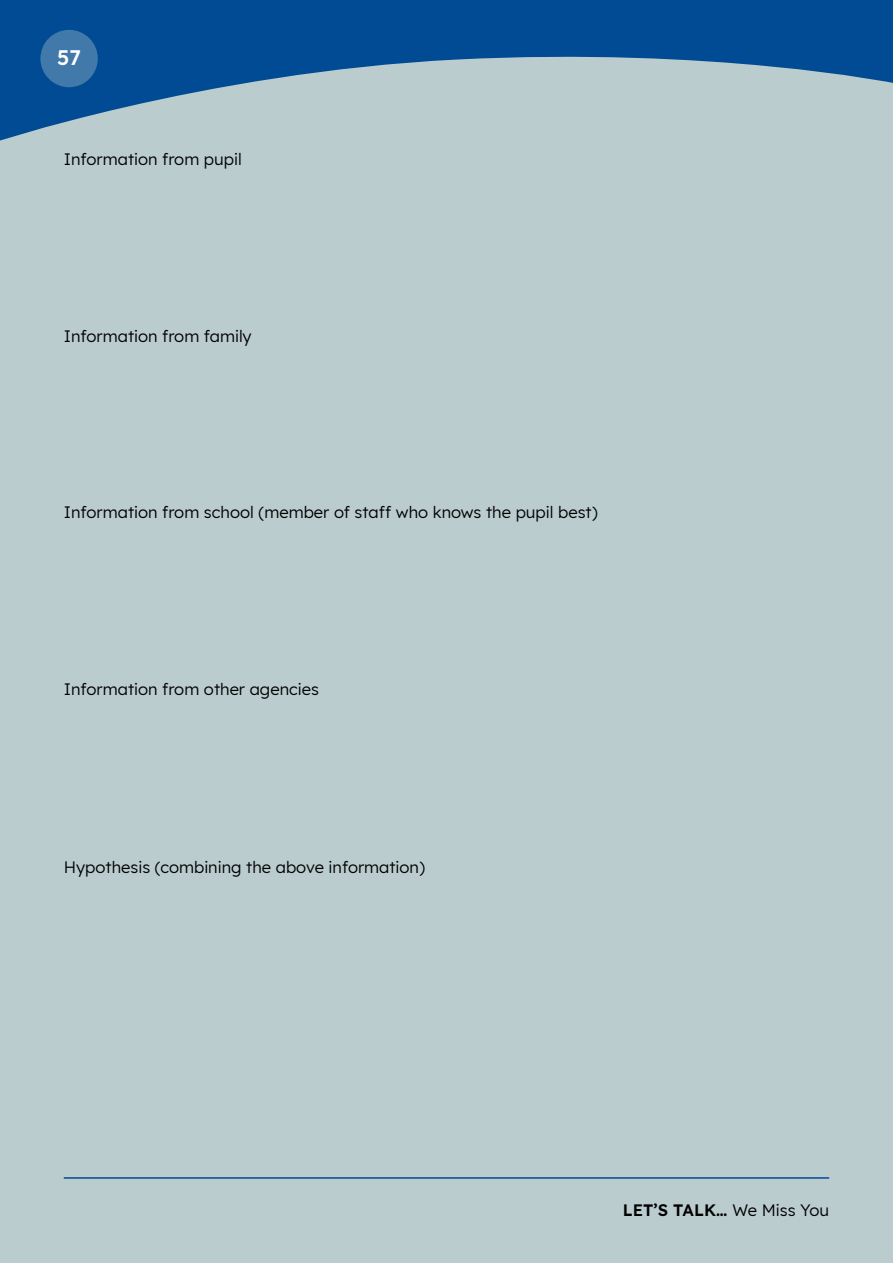
<style>
.page{position:relative;width:893px;height:1263px;background:#bbcccf}
.page>*{position:absolute;margin:0;border:0;box-sizing:border-box;transform-origin:0 0}
.t1{font:600 21px "Lexend";color:#fff}
.Body_Copy{font:16.5px "Lexend";color:#000}
.t2{font:600 16.5px "Lexend";color:#000}
.s1{font-weight:400}
</style>
<div class="page">
<hr style="left:64px;top:1177px;width:765px;height:2px;background:#004b94">
<svg style="left:0;top:0;width:893px;height:141px;fill:#004b94"></svg>
<div style="left:40px;top:30px;width:58px;height:57px;background:#4179aa;border-radius:50%"></div>
<p class="t1" style="left:57px;top:42px;width:25px">57</p>
<p class="Body_Copy" style="left:64px;top:148px;width:180px">Information from pupil</p>
<p class="Body_Copy" style="left:64px;top:324px;width:189px">Information from family</p>
<p class="Body_Copy" style="left:64px;top:501px;width:535px">Information from school (member of staff who knows the pupil best)</p>
<p class="Body_Copy" style="left:64px;top:677px;width:257px">Information from other agencies</p>
<p class="Body_Copy" style="left:64px;top:855px;width:363px">Hypothesis (combining the above information)</p>
<p class="t2" style="left:623px;top:1197px;width:208px">LET’S TALK… <span class="s1">We Miss You</span></p>
</div>
